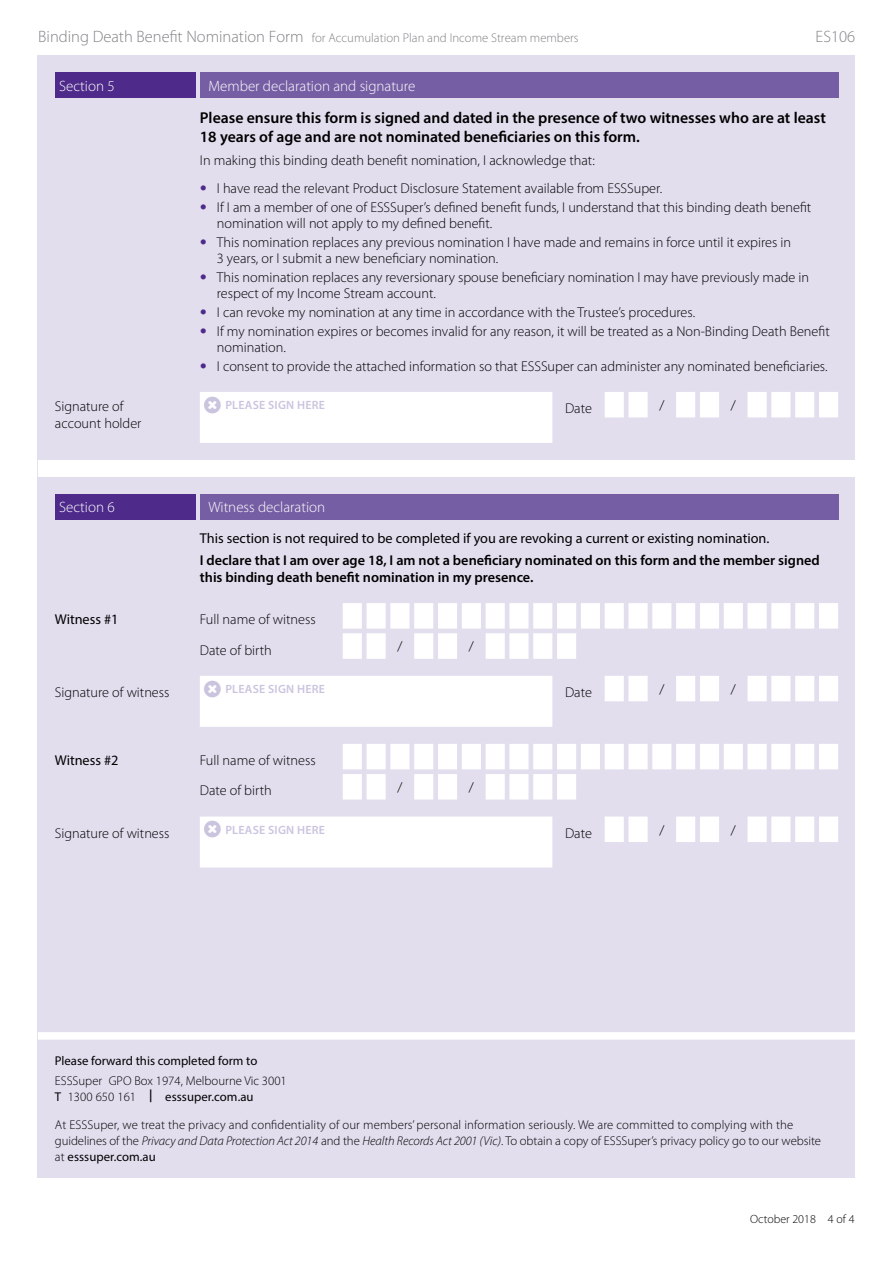
<style>
.page{position:relative;width:893px;height:1263px;background:#fff}
.page>*{position:absolute;margin:0;border:0;box-sizing:border-box;transform-origin:0 0}
.t1{font:300 16.5px "Myriad Pro";color:#808285}
.t2{font:600 15.75px/18.9px "Myriad Pro";color:#000}
.t3{font:300 15px "Myriad Pro";color:#fff}
.t4{font:300 14.25px/16.5px "Myriad Pro";color:#000}
.t5{font:600 14.25px/17.1px "Myriad Pro";color:#000}
.t6{font:14.25px "Myriad Pro";color:#000}
.t7{font:300 12.75px/15.8px "Myriad Pro";letter-spacing:.01em;color:#000}
.t8{font:300 12.75px "Myriad Pro";color:#808285}
.t9{font:12.75px "Myriad Pro";color:#000}
.t10{font:600 12px "Myriad Pro";letter-spacing:.02em;color:#cbc4df}
.t11{font:300 12px "Myriad Pro";color:#000}
.s1{font-size:16.5px}
.s2{font-family:"Helvetica Neue";font-weight:200;font-style:italic;color:#4e2b8a}
.s3{font-weight:400}
.s4{font-weight:600}
.s5{font-style:italic}
</style>
<div class="page">
<div style="left:38px;top:55px;width:817px;height:1123px;background:#e2deee"></div>
<div style="left:38px;top:1032px;width:817px;height:8px;background:#fff"></div>
<div style="left:55px;top:72px;width:140px;height:26px;background:#4e2b8a"></div>
<div style="left:200px;top:72px;width:638px;height:26px;background:#765ea4"></div>
<svg style="left:38px;top:392px;width:817px;height:85px;fill:#fefefe"></svg>
<div style="left:55px;top:494px;width:140px;height:25px;background:#4e2b8a"></div>
<div style="left:200px;top:494px;width:638px;height:25px;background:#765ea4"></div>
<svg style="left:200px;top:603px;width:638px;height:264px"></svg>
<svg style="left:204px;top:396px;width:17px;height:17px"></svg>
<svg style="left:204px;top:680px;width:17px;height:17px"></svg>
<svg style="left:204px;top:821px;width:17px;height:17px"></svg>
<p class="t8" style="left:38px;top:30px;width:542px"><span class="s1">Binding Death Benefit Nomination Form</span> for Accumulation Plan and Income Stream members</p>
<p class="t1" style="left:816px;top:27px;width:41px">ES106</p>
<p class="t3" style="left:59px;top:77px;width:57px">Section 5</p>
<p class="t3" style="left:208px;top:77px;width:209px">Member declaration and signature</p>
<p class="t2" style="left:200px;top:108px;width:628px">Please ensure this form is signed and dated in the presence of two witnesses who are at least<br>18 years of age and are not nominated beneficiaries on this form.</p>
<p class="t4" style="left:200px;top:152px;width:396px">In making this binding death benefit nomination, I acknowledge that:</p>
<p class="t4" style="left:200px;top:180px;width:464px"><span class="s2">•</span> I have read the relevant Product Disclosure Statement available from ESSSuper.</p>
<p class="t4" style="left:217px;top:198px;width:596px;text-indent:-17px"><span class="s2">•</span> If I am a member of one of ESSSuper’s defined benefit funds, I understand that this binding death benefit nomination will not apply to my defined benefit.</p>
<p class="t4" style="left:217px;top:233px;width:576px;text-indent:-17px"><span class="s2">•</span> This nomination replaces any previous nomination I have made and remains in force until it expires in<br>3 years, or I submit a new beneficiary nomination.</p>
<p class="t4" style="left:217px;top:269px;width:594px;text-indent:-17px"><span class="s2">•</span> This nomination replaces any reversionary spouse beneficiary nomination I may have previously made in respect of my Income Stream account.</p>
<p class="t4" style="left:200px;top:304px;width:497px"><span class="s2">•</span> I can revoke my nomination at any time in accordance with the Trustee’s procedures.</p>
<p class="t4" style="left:217px;top:322px;width:614px;text-indent:-17px"><span class="s2">•</span> If my nomination expires or becomes invalid for any reason, it will be treated as a Non-Binding Death Benefit nomination.</p>
<p class="t4" style="left:200px;top:357px;width:629px"><span class="s2">•</span> I consent to provide the attached information so that ESSSuper can administer any nominated beneficiaries.</p>
<p class="t4" style="left:55px;top:398px;width:88px;line-height:17.1px">Signature of account holder</p>
<p class="t4" style="left:565px;top:400px;width:28px">Date</p>
<p class="t4" style="left:659px;top:397px;width:7px">/</p>
<p class="t4" style="left:731px;top:397px;width:7px">/</p>
<p class="t10" style="left:225px;top:398px;width:101px">PLEASE SIGN HERE</p>
<p class="t3" style="left:59px;top:498px;width:57px">Section 6</p>
<p class="t3" style="left:208px;top:498px;width:118px">Witness declaration</p>
<p class="t6" style="left:200px;top:530px;width:571px">This section is not required to be completed if you are revoking a current or existing nomination.</p>
<p class="t5" style="left:200px;top:551px;width:621px">I declare that I am over age 18, I am not a beneficiary nominated on this form and the member signed this binding death benefit nomination in my presence.</p>
<p class="t6" style="left:55px;top:611px;width:65px">Witness #1</p>
<p class="t4" style="left:200px;top:604px;width:117px;line-height:30.2px">Full name of witness<br>Date of birth</p>
<p class="t4" style="left:397px;top:638px;width:7px">/</p>
<p class="t4" style="left:469px;top:638px;width:7px">/</p>
<p class="t4" style="left:55px;top:684px;width:116px">Signature of witness</p>
<p class="t4" style="left:565px;top:684px;width:28px">Date</p>
<p class="t4" style="left:659px;top:681px;width:7px">/</p>
<p class="t4" style="left:731px;top:681px;width:7px">/</p>
<p class="t10" style="left:225px;top:682px;width:101px">PLEASE SIGN HERE</p>
<p class="t6" style="left:55px;top:751px;width:65px">Witness #2</p>
<p class="t4" style="left:200px;top:745px;width:117px;line-height:30.2px">Full name of witness<br>Date of birth</p>
<p class="t4" style="left:397px;top:779px;width:7px">/</p>
<p class="t4" style="left:469px;top:779px;width:7px">/</p>
<p class="t4" style="left:55px;top:825px;width:116px">Signature of witness</p>
<p class="t4" style="left:565px;top:825px;width:28px">Date</p>
<p class="t4" style="left:659px;top:821px;width:7px">/</p>
<p class="t4" style="left:731px;top:821px;width:7px">/</p>
<p class="t10" style="left:225px;top:822px;width:101px">PLEASE SIGN HERE</p>
<p class="t9" style="left:55px;top:1053px;width:204px">Please forward this completed form to</p>
<p class="t7" style="left:55px;top:1073px;width:233px">ESSSuper GPO Box 1974, Melbourne Vic 3001<br><span class="s3">T</span> 1300 650 161 <span class="s4">|</span> <span class="s3">esssuper.com.au</span></p>
<p class="t7" style="left:55px;top:1117px;width:768px">At ESSSuper, we treat the privacy and confidentiality of our members’ personal information seriously. We are committed to complying with the guidelines of the <span class="s5">Privacy and Data Protection Act 2014</span> and the <span class="s5">Health Records Act 2001 (Vic)</span>. To obtain a copy of ESSSuper’s privacy policy go to our website at <span class="s3">esssuper.com.au</span></p>
<p class="t11" style="left:750px;top:1211px;width:106px">October 2018 4 of 4</p>
</div>
